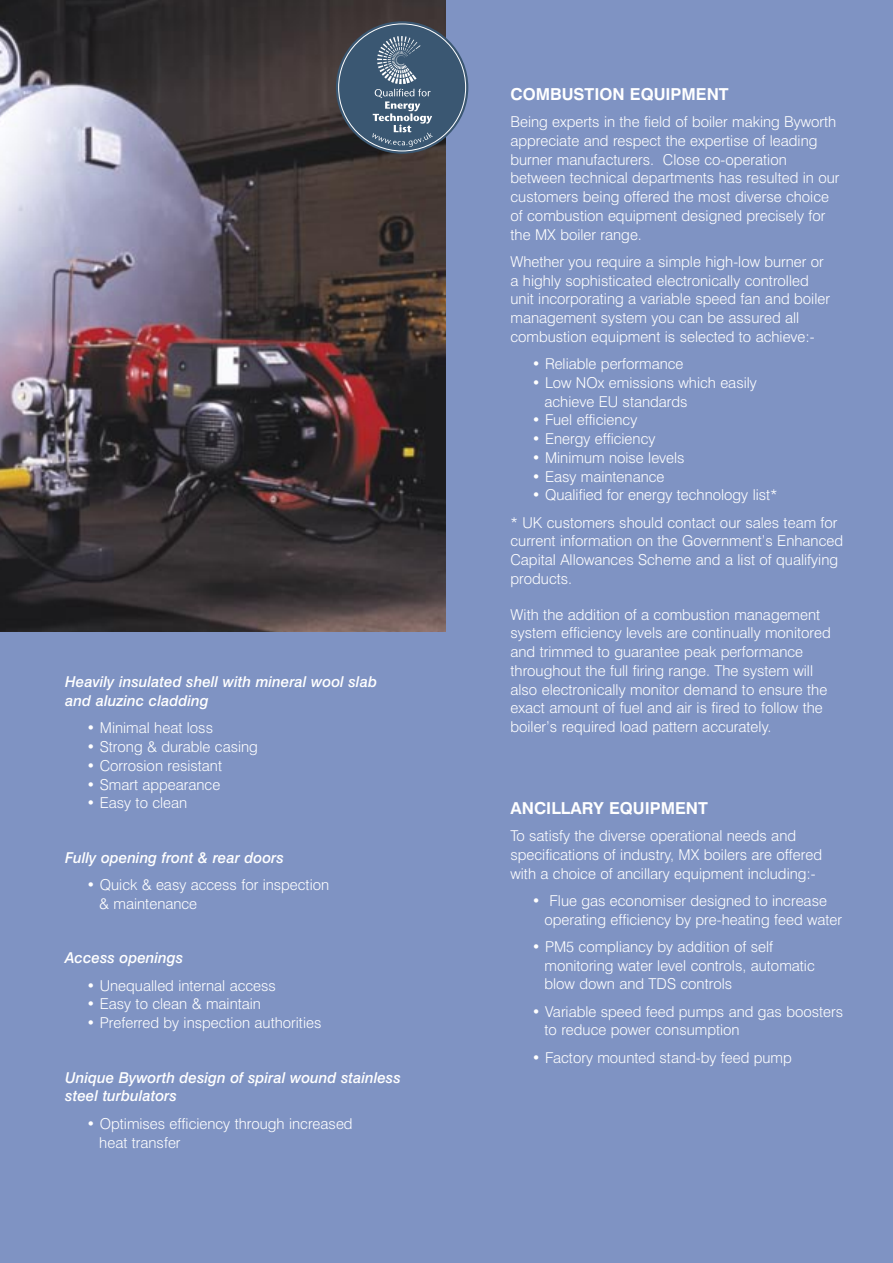
<style>
.page{position:relative;width:893px;height:1263px;background:#7f93c3}
.page>*{position:absolute;margin:0;border:0;box-sizing:border-box;transform-origin:0 0}
.t1{font:700 16.5px "Swiss 721 BT";color:#fff}
.t2{font:300 15px/18.8px "Swiss 721 BT";color:#fff}
.t3{font:italic 500 15px/18.8px "Swiss 721 BT";color:#fff}
</style>
<div class="page">
<img style="left:0;top:0;width:445px;height:631px">
<div style="left:336px;top:21px;width:132px;height:133px;background:#3a5772;border-radius:50%"></div>
<svg style="left:372px;top:36px;width:61px;height:111px"></svg>
<p class="t3" style="left:65px;top:672px;width:313px">Heavily insulated shell with mineral wool slab and aluzinc cladding</p>
<p class="t2" style="left:87px;top:718px;width:128px">• Minimal heat loss</p>
<p class="t2" style="left:87px;top:737px;width:173px">• Strong &amp; durable casing</p>
<p class="t2" style="left:87px;top:756px;width:137px">• Corrosion resistant</p>
<p class="t2" style="left:87px;top:775px;width:135px">• Smart appearance</p>
<p class="t2" style="left:87px;top:793px;width:102px">• Easy to clean</p>
<p class="t3" style="left:65px;top:848px;width:220px">Fully opening front &amp; rear doors</p>
<p class="t2" style="left:99px;top:875px;width:231px;text-indent:-13px">• Quick &amp; easy access for inspection &amp; maintenance</p>
<p class="t3" style="left:65px;top:948px;width:119px">Access openings</p>
<p class="t2" style="left:87px;top:976px;width:191px">• Unequalled internal access</p>
<p class="t2" style="left:87px;top:995px;width:176px">• Easy to clean &amp; maintain</p>
<p class="t2" style="left:87px;top:1013px;width:236px">• Preferred by inspection authorities</p>
<p class="t3" style="left:65px;top:1068px;width:337px">Unique Byworth design of spiral wound stainless steel turbulators</p>
<p class="t2" style="left:99px;top:1114px;width:255px;text-indent:-13px">• Optimises efficiency through increased heat transfer</p>
<p class="t1" style="left:510px;top:84px;width:220px">COMBUSTION EQUIPMENT</p>
<p class="t2" style="left:510px;top:112px;width:330px">Being experts in the field of boiler making Byworth appreciate and respect the expertise of leading burner manufacturers. Close co-operation between technical departments has resulted in our customers being offered the most diverse choice of combustion equipment designed precisely for the MX boiler range.</p>
<p class="t2" style="left:510px;top:252px;width:321px">Whether you require a simple high-low burner or a highly sophisticated electronically controlled unit incorporating a variable speed fan and boiler management system you can be assured all combustion equipment is selected to achieve:-</p>
<p class="t2" style="left:532px;top:354px;width:153px">• Reliable performance</p>
<p class="t2" style="left:544px;top:373px;width:214px;text-indent:-13px">• Low NOx emissions which easily achieve EU standards</p>
<p class="t2" style="left:532px;top:410px;width:107px">• Fuel efficiency</p>
<p class="t2" style="left:532px;top:429px;width:125px">• Energy efficiency</p>
<p class="t2" style="left:532px;top:448px;width:154px">• Minimum noise levels</p>
<p class="t2" style="left:532px;top:467px;width:134px">• Easy maintenance</p>
<p class="t2" style="left:532px;top:485px;width:248px">• Qualified for energy technology list*</p>
<p class="t2" style="left:510px;top:513px;width:334px">* UK customers should contact our sales team for current information on the Government’s Enhanced Capital Allowances Scheme and a list of qualifying products.</p>
<p class="t2" style="left:510px;top:605px;width:322px">With the addition of a combustion management system efficiency levels are continually monitored and trimmed to guarantee peak performance throughout the full firing range. The system will also electronically monitor demand to ensure the exact amount of fuel and air is fired to follow the boiler’s required load pattern accurately.</p>
<p class="t1" style="left:510px;top:798px;width:199px">ANCILLARY EQUIPMENT</p>
<p class="t2" style="left:510px;top:826px;width:313px">To satisfy the diverse operational needs and specifications of industry, MX boilers are offered with a choice of ancillary equipment including:-</p>
<p class="t2" style="left:544px;top:891px;width:299px;text-indent:-13px">• Flue gas economiser designed to increase operating efficiency by pre-heating feed water</p>
<p class="t2" style="left:544px;top:937px;width:272px;text-indent:-13px">• PM5 compliancy by addition of self monitoring water level controls, automatic blow down and TDS controls</p>
<p class="t2" style="left:544px;top:1002px;width:300px;text-indent:-13px">• Variable speed feed pumps and gas boosters to reduce power consumption</p>
<p class="t2" style="left:532px;top:1048px;width:262px">• Factory mounted stand-by feed pump</p>
</div>
